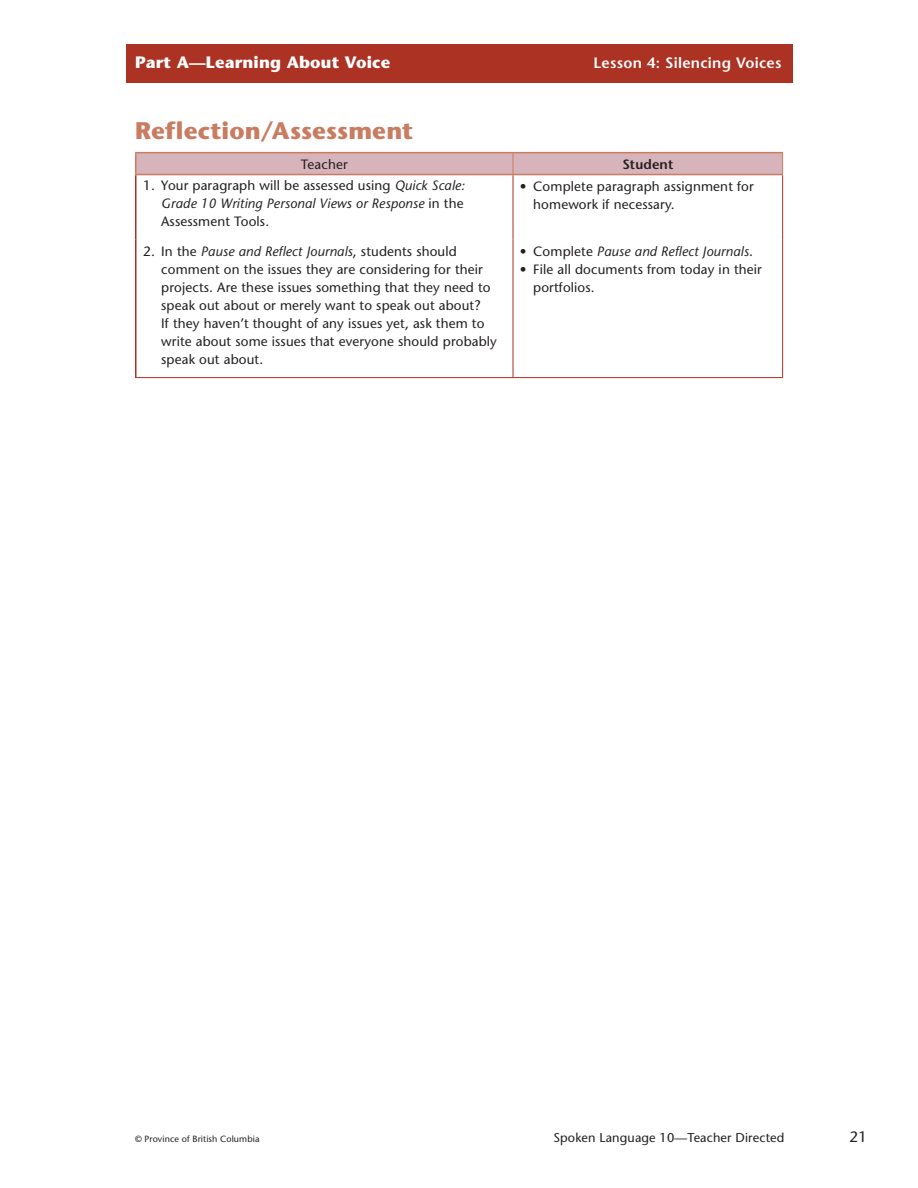
<style>
.page{position:relative;width:918px;height:1188px;background:#fff}
.page>*{position:absolute;margin:0;border:0;box-sizing:border-box;transform-origin:0 0}
.t1{font:700 24px "Stone Sans Std";letter-spacing:.01em;color:#c87c61}
.t2{font:700 16.5px "Stone Sans Std";letter-spacing:.01em;color:#fff}
.t3{font:600 15px "Stone Sans Std";letter-spacing:.02em;color:#fff}
.t4{font:500 15px "Stone Sans Std";color:#231f20}
.Table_Text{font:500 13.5px/18px "Stone Sans Std";letter-spacing:.01em;color:#231f20}
.t5{font:italic 500 13.5px "Stone Sans Std";letter-spacing:.01em;color:#231f20}
.Table_Text-2{font:600 13.5px "Stone Sans Std";letter-spacing:.01em;color:#231f20}
.t6{font:500 12.75px "Stone Sans Std";letter-spacing:.01em;color:#231f20}
.t7{font:500 9px "Stone Sans Std";letter-spacing:.01em;color:#231f20}
.s1{font-style:italic}
.s2{font-style:normal}
</style>
<div class="page">
<div style="left:127px;top:44px;width:666px;height:39px;background:#ac3223"></div>
<hr style="left:135px;top:152px;width:378px;height:1px;background:#c87c61">
<hr style="left:513px;top:152px;width:270px;height:1px;background:#c87c61">
<svg style="left:135px;top:153px;width:648px;height:21px;background:#d6b1b7"></svg>
<hr style="left:135px;top:174px;width:378px;height:1px;background:#c87c61">
<hr style="left:513px;top:174px;width:270px;height:1px;background:#c87c61">
<hr style="left:135px;top:175px;width:1px;height:65px;background:#ac3223">
<hr style="left:135px;top:240px;width:1px;height:137px;background:#ac3223">
<hr style="left:513px;top:175px;width:1px;height:65px;background:#ac3223">
<hr style="left:513px;top:240px;width:1px;height:137px;background:#ac3223">
<hr style="left:782px;top:175px;width:1px;height:65px;background:#ac3223">
<hr style="left:782px;top:240px;width:1px;height:137px;background:#ac3223">
<hr style="left:135px;top:377px;width:378px;height:1px;background:#ac3223">
<hr style="left:513px;top:377px;width:270px;height:1px;background:#ac3223">
<p class="t2" style="left:135px;top:52px;width:257px">Part A—Learning About Voice</p>
<p class="t3" style="left:593px;top:54px;width:190px">Lesson 4: Silencing Voices</p>
<h2 class="t1" style="left:135px;top:116px;width:280px">Reflection/Assessment</h2>
<p class="Table_Text" style="left:301px;top:155px;width:48px">Teacher</p>
<p class="Table_Text-2" style="left:622px;top:156px;width:52px">Student</p>
<p class="Table_Text" style="left:161px;top:177px;width:305px;text-align:justify;text-indent:-18px">1. Your paragraph will be assessed using <span class="s1">Quick Scale:<br>Grade 10 Writing Personal Views or Response</span> in the Assessment Tools.</p>
<p class="Table_Text" style="left:533px;top:178px;width:222px;text-indent:-14px">• Complete paragraph assignment for homework if necessary.</p>
<p class="Table_Text" style="left:161px;top:242px;width:337px;text-indent:-18px">2. I n the <span class="s1">Pause and Reflect Journals</span>, students should comment on the issues they are considering for their projects. Are these issues something that they need to speak out about or merely want to speak out about?<br>If they haven’t thought of any issues yet, ask them to write about some issues that everyone should probably speak out about.</p>
<p class="t5" style="left:520px;top:244px;width:233px"><span class="s2">• Complete</span> Pause and Reflect Journals<span class="s2">.</span></p>
<p class="Table_Text" style="left:533px;top:261px;width:230px;text-indent:-14px">• File all documents from today in their portfolios.</p>
<p class="t7" style="left:135px;top:1133px;width:126px">© Province of British Columbia</p>
<p class="t6" style="left:553px;top:1129px;width:232px">Spoken Language 10—Teacher Directed</p>
<p class="t4" style="left:850px;top:1127px;width:19px">21</p>
</div>
